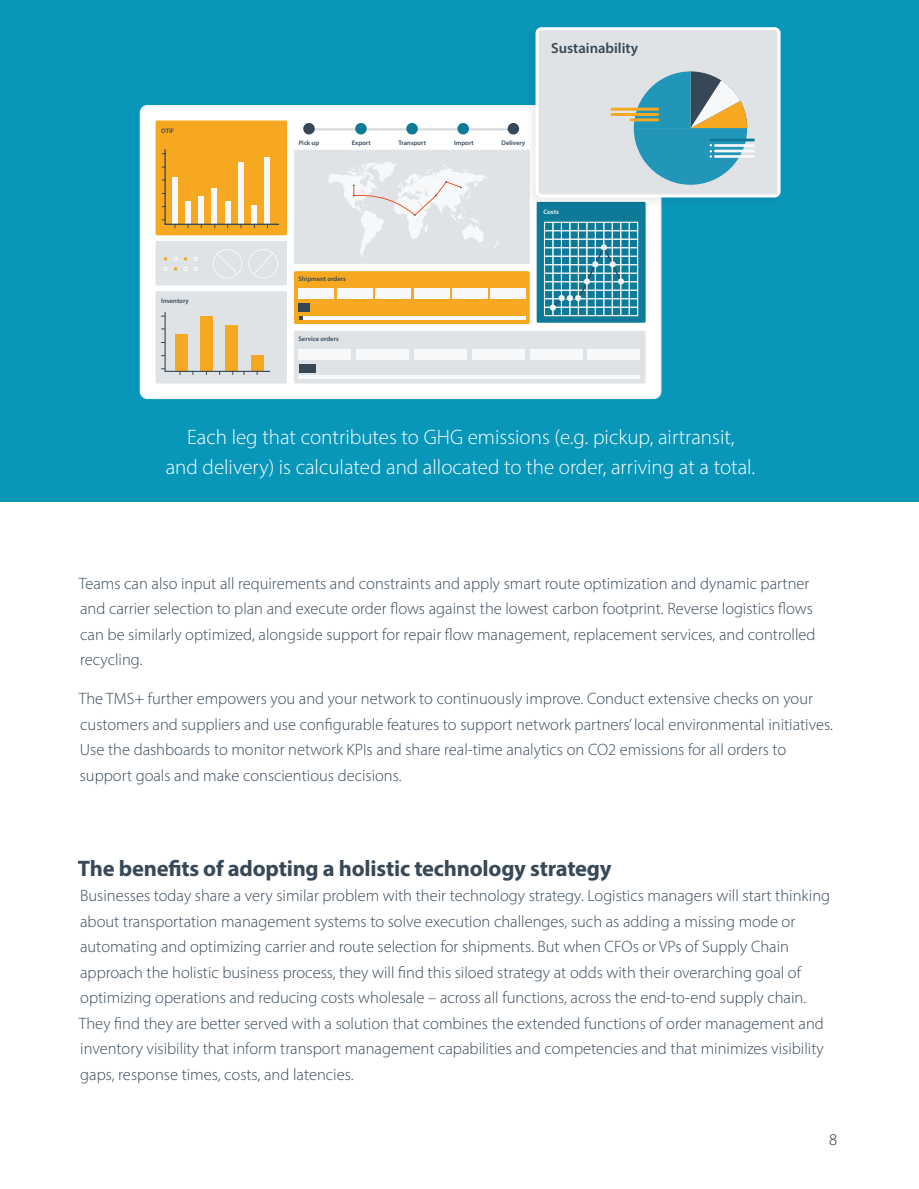
<style>
.page{position:relative;width:919px;height:1189px;background:#fff}
.page>*{position:absolute;margin:0;border:0;box-sizing:border-box;transform-origin:0 0}
.t1{font:700 22.5px "Myriad Pro";letter-spacing:-.01em;color:#374858}
.Pull_Quote{font:300 21px/30px "Myriad Pro";color:#fff;text-align:center}
.Body_Copy{font:300 16.5px/25.5px "Myriad Pro";color:#374858}
.t2{font:300 16.5px "Myriad Pro";color:#1e2e3e}
.t3{font:600 14.7px "Myriad Pro";color:#364857}
.t4{font:600 6.6px "Myriad Pro";color:#364857}
.t5{font:600 6.6px "Myriad Pro";color:#f7f8f9}
</style>
<div class="page">
<div style="left:0;top:0;width:918px;height:501px;background:#0896b9"></div>
<div style="left:140px;top:106px;width:520px;height:292px;background:#fff;border-radius:7px"></div>
<div style="left:155px;top:120px;width:132px;height:115px;background:#f6a920;border-radius:2px"></div>
<div style="left:155px;top:241px;width:132px;height:44px;background:#dfe3e6"></div>
<div style="left:294px;top:271px;width:235px;height:53px;background:#f6a920;border-radius:2px"></div>
<div style="left:294px;top:150px;width:235px;height:114px;background:#dfe3e6;border-radius:2px"></div>
<div style="left:294px;top:331px;width:351px;height:52px;background:#dfe3e6;border-radius:2px"></div>
<div style="left:155px;top:291px;width:132px;height:92px;background:#dfe3e6;border-radius:2px"></div>
<div style="left:536px;top:202px;width:109px;height:121px;background:#0d7a97"></div>
<svg style="left:328px;top:162px;width:171px;height:95px"></svg>
<div style="left:299px;top:288px;width:35px;height:10px;background:#f7f8f9"></div>
<div style="left:299px;top:303px;width:11px;height:8px;background:#364857"></div>
<div style="left:299px;top:364px;width:16px;height:9px;background:#364857"></div>
<div style="left:337px;top:288px;width:35px;height:10px;background:#f7f8f9"></div>
<div style="left:375px;top:288px;width:35px;height:10px;background:#f7f8f9"></div>
<div style="left:414px;top:288px;width:35px;height:10px;background:#f7f8f9"></div>
<div style="left:452px;top:288px;width:35px;height:10px;background:#f7f8f9"></div>
<div style="left:490px;top:288px;width:35px;height:10px;background:#f7f8f9"></div>
<div style="left:299px;top:350px;width:52px;height:10px;background:#f7f8f9"></div>
<div style="left:356px;top:350px;width:52px;height:10px;background:#f7f8f9"></div>
<div style="left:414px;top:350px;width:52px;height:10px;background:#f7f8f9"></div>
<div style="left:472px;top:350px;width:52px;height:10px;background:#f7f8f9"></div>
<div style="left:530px;top:350px;width:52px;height:10px;background:#f7f8f9"></div>
<div style="left:587px;top:350px;width:52px;height:10px;background:#f7f8f9"></div>
<hr style="left:299px;top:316px;width:226px;height:3px;background:#f7f8f9">
<hr style="left:299px;top:375px;width:340px;height:3px;background:#f7f8f9">
<svg style="left:544px;top:222px;width:94px;height:94px"></svg>
<svg style="left:162px;top:149px;width:118px;height:79px"></svg>
<svg style="left:161px;top:312px;width:110px;height:62px"></svg>
<div style="left:213px;top:249px;width:29px;height:29px;border:1px solid #f7f8f9;border-radius:50%"></div>
<div style="left:248px;top:249px;width:30px;height:29px;border:1px solid #f7f8f9;border-radius:50%"></div>
<svg style="left:217px;top:253px;width:21px;height:22px"></svg>
<svg style="left:253px;top:252px;width:20px;height:23px"></svg>
<svg style="left:173px;top:257px;width:4px;height:4px"></svg>
<svg style="left:193px;top:257px;width:4px;height:4px"></svg>
<svg style="left:163px;top:267px;width:4px;height:4px"></svg>
<svg style="left:183px;top:267px;width:4px;height:4px"></svg>
<svg style="left:193px;top:267px;width:4px;height:4px"></svg>
<hr style="left:309px;top:128px;width:206px;height:2px;background:#a7b1bb">
<div style="left:507px;top:123px;width:12px;height:11px;background:#364857;border-radius:50%"></div>
<div style="left:457px;top:123px;width:12px;height:11px;background:#0d7a97;border-radius:50%"></div>
<div style="left:406px;top:123px;width:12px;height:11px;background:#0d7a97;border-radius:50%"></div>
<div style="left:355px;top:123px;width:12px;height:11px;background:#0d7a97;border-radius:50%"></div>
<div style="left:303px;top:123px;width:12px;height:11px;background:#364857;border-radius:50%"></div>
<div style="left:526px;top:24px;width:257px;height:183px;background:#231f20;opacity:.09"></div>
<svg style="left:539px;top:31px;width:237px;height:162px;background:#b9cfd4"></svg>
<div style="left:535px;top:27px;width:245px;height:170px;border:3px solid #fff;border-radius:4px"></div>
<p class="t4" style="left:161px;top:126px;width:14px">OTIF</p>
<p class="t4" style="left:161px;top:296px;width:29px">Inventory</p>
<p class="t3" style="left:551px;top:39px;width:88px">Sustainability</p>
<p class="t4" style="left:299px;top:138px;width:22px">Pick up</p>
<p class="t4" style="left:351px;top:138px;width:20px">Export</p>
<p class="t4" style="left:398px;top:138px;width:29px">Transport</p>
<p class="t4" style="left:454px;top:138px;width:21px">Import</p>
<p class="t4" style="left:501px;top:138px;width:25px">Delivery</p>
<p class="t4" style="left:298px;top:274px;width:49px">Shipment orders</p>
<p class="t4" style="left:298px;top:334px;width:42px">Service orders</p>
<p class="t5" style="left:543px;top:208px;width:17px">Costs</p>
<p class="Pull_Quote" style="left:166px;top:421px;width:591px">Each leg that contributes to GHG emissions (e.g. pickup, airtransit,<br>and delivery) is calculated and allocated to the order, arriving at a total.</p>
<p class="Body_Copy" style="left:79px;top:570px;width:738px">Teams can also input all requirements and constraints and apply smart route optimization and dynamic partner and carrier selection to plan and execute order flows against the lowest carbon footprint. Reverse logistics flows can be similarly optimized, alongside support for repair flow management, replacement services, and controlled recycling.</p>
<p class="Body_Copy" style="left:79px;top:686px;width:755px">The TMS+ further empowers you and your network to continuously improve. Conduct extensive checks on your customers and suppliers and use configurable features to support network partners’ local environmental initiatives.<br>Use the dashboards to monitor network KPIs and share real-time analytics on CO2 emissions for all orders to support goals and make conscientious decisions.</p>
<h3 class="t1" style="left:78px;top:853px;width:535px">The benefits of adopting a holistic technology strategy</h3>
<p class="Body_Copy" style="left:79px;top:882px;width:752px">Businesses today share a very similar problem with their technology strategy. Logistics managers will start thinking about transportation management systems to solve execution challenges, such as adding a missing mode or automating and optimizing carrier and route selection for shipments. But when CFOs or VPs of Supply Chain approach the holistic business process, they will find this siloed strategy at odds with their overarching goal of optimizing operations and reducing costs wholesale – across all functions, across the end-to-end supply chain.<br>They find they are better served with a solution that combines the extended functions of order management and inventory visibility that inform transport management capabilities and competencies and that minimizes visibility gaps, response times, costs, and latencies.</p>
<p class="t2" style="left:829px;top:1129px;width:10px">8</p>
</div>
